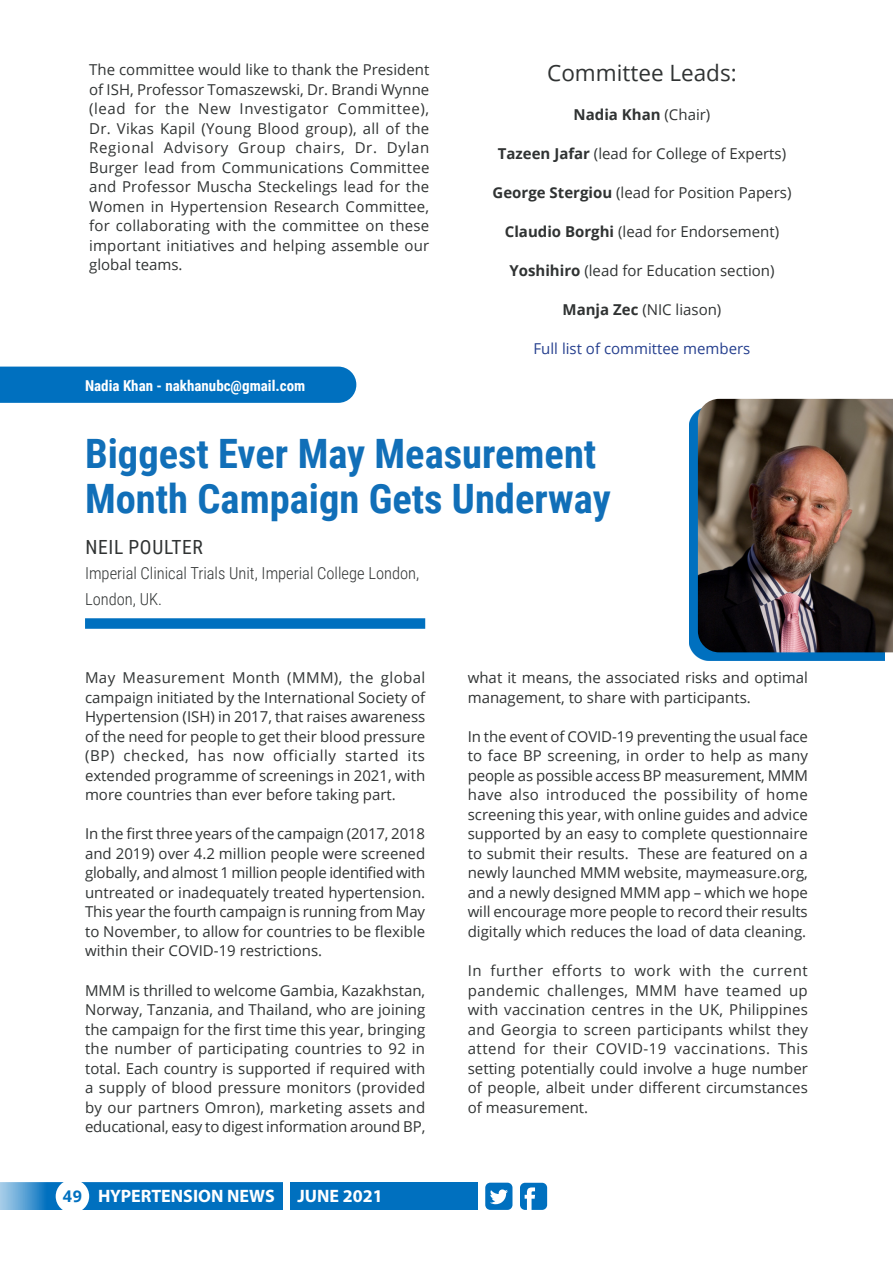
<style>
.page{position:relative;width:893px;height:1263px;background:#fff}
.page>*{position:absolute;margin:0;border:0;box-sizing:border-box;transform-origin:0 0}
.Sub_Heading_1{font:700 40.5px/45px "Roboto Condensed";color:#116fb8}
.Body_text_justified{font:22.5px "Open Sans";color:#303333}
.Author_-_Name{font:19.5px "Roboto Condensed";letter-spacing:.035em;color:#303333}
.t1{font:700 18px "Myriad Pro";color:#fff}
.Author_-_NO_LINE{font:300 16.5px "Roboto Condensed";color:#303333}
.Author_-_Position_ti{font:300 16.5px "Roboto Condensed";color:#303333}
.Body_text_justified-2{font:15px/19.5px "Open Sans";color:#303333;text-align:justify}
.Author___Email_-_BLU{font:700 15px "Roboto Condensed";color:#fff}
.Body_text_justified-3{font:15px "Open Sans";color:#253f8e}
.Body_text_justified-4{font:700 15px "Open Sans";color:#303333}
.s1{font-weight:400}
.s2{font-weight:700}
.s3{font-family:"Open Sans";font-size:16.2px;color:#0070bf}
</style>
<div class="page">
<div style="left:290px;top:1183px;width:188px;height:27px;background:#0070bf"></div>
<svg style="left:0;top:1183px;width:283px;height:27px;background:#1179c3"></svg>
<div style="left:56px;top:1179px;width:33px;height:34px;background:#fff;border-radius:50%"></div>
<svg style="left:485px;top:1183px;width:27px;height:27px"></svg>
<svg style="left:520px;top:1183px;width:27px;height:27px"></svg>
<div style="left:0;top:367px;width:356px;height:36px;background:#0070bf"></div>
<div style="left:85px;top:618px;width:340px;height:11px;background:#0070bf"></div>
<div style="left:689px;top:407px;width:196px;height:254px;background:#0070bf"></div>
<img style="left:698px;top:399px;width:195px;height:253px">
<p class="Body_text_justified-2" style="left:89px;top:60px;width:342px">The committee would like to thank the President of ISH, Professor Tomaszewski, Dr. Brandi Wynne (lead for the New Investigator Committee), Dr. Vikas Kapil (Young Blood group), all of the Regional Advisory Group chairs, Dr. Dylan Burger lead from Communications Committee and Professor Muscha Steckelings lead for the Women in Hypertension Research Committee, for collaborating with the committee on these important initiatives and helping assemble our global teams.</p>
<p class="Body_text_justified" style="left:547px;top:57px;width:191px">Committee Leads:</p>
<p class="Body_text_justified-4" style="left:574px;top:104px;width:138px">Nadia Khan <span class="s1">(Chair)</span></p>
<p class="Body_text_justified-2" style="left:498px;top:144px;width:290px"><span class="s2">Tazeen Jafar</span> (lead for College of Experts)</p>
<p class="Body_text_justified-2" style="left:493px;top:183px;width:300px"><span class="s2">George Stergiou</span> (lead for Position Papers)</p>
<p class="Body_text_justified-2" style="left:505px;top:222px;width:276px"><span class="s2">Claudio Borghi</span> (lead for Endorsement)</p>
<p class="Body_text_justified-2" style="left:509px;top:261px;width:267px"><span class="s2">Yoshihiro</span> (lead for Education section)</p>
<p class="Body_text_justified-2" style="left:563px;top:300px;width:160px"><span class="s2">Manja Zec</span> (NIC liason)</p>
<p class="Body_text_justified-3" style="left:534px;top:339px;width:218px">Full list of committee members</p>
<p class="Author___Email_-_BLU" style="left:85px;top:375px;width:222px">Nadia Khan - nakhanubc@gmail.com</p>
<p class="Sub_Heading_1" style="left:85px;top:430px;width:527px">Biggest Ever May Measurement<br>Month Campaign Gets Underway</p>
<p class="Author_-_Name" style="left:85px;top:533px;width:119px">NEIL POULTER</p>
<p class="Author_-_NO_LINE" style="left:85px;top:562px;width:336px">Imperial Clinical Trials Unit, Imperial College London,</p>
<p class="Author_-_Position_ti" style="left:85px;top:587px;width:79px">London, UK.</p>
<p class="Body_text_justified-2" style="left:85px;top:668px;width:342px">May Measurement Month (MMM), the global campaign initiated by the International Society of Hypertension (ISH) in 2017, that raises awareness of the need for people to get their blood pressure (BP) checked, has now officially started its extended programme of screenings in 2021, with more countries than ever before taking part.</p>
<p class="Body_text_justified-2" style="left:85px;top:824px;width:342px">In the first three years of the campaign (2017, 2018 and 2019) over 4.2 million people were screened globally, and almost 1 million people identified with untreated or inadequately treated hypertension.<br>This year the fourth campaign is running from May to November, to allow for countries to be flexible within their COVID-19 restrictions.</p>
<p class="Body_text_justified-2" style="left:85px;top:980px;width:342px">MMM is thrilled to welcome Gambia, Kazakhstan, Norway, Tanzania, and Thailand, who are joining the campaign for the first time this year, bringing the number of participating countries to 92 in total. Each country is supported if required with a supply of blood pressure monitors (provided by our partners Omron), marketing assets and educational, easy to digest information around BP,</p>
<p class="t1" style="left:63px;top:1184px;width:213px"><span class="s3">49</span> HYPERTENSION NEWS</p>
<p class="t1" style="left:297px;top:1184px;width:87px">JUNE 2021</p>
<p class="Body_text_justified-2" style="left:468px;top:668px;width:342px">what it means, the associated risks and optimal management, to share with participants.</p>
<p class="Body_text_justified-2" style="left:468px;top:726px;width:342px">In the event of COVID-19 preventing the usual face to face BP screening, in order to help as many people as possible access BP measurement, MMM have also introduced the possibility of home screening this year, with online guides and advice supported by an easy to complete questionnaire to submit their results. These are featured on a newly launched MMM website, maymeasure.org, and a newly designed MMM app – which we hope will encourage more people to record their results digitally which reduces the load of data cleaning.</p>
<p class="Body_text_justified-2" style="left:468px;top:960px;width:342px">In further efforts to work with the current pandemic challenges, MMM have teamed up with vaccination centres in the UK, Philippines and Georgia to screen participants whilst they attend for their COVID-19 vaccinations. This setting potentially could involve a huge number of people, albeit under different circumstances of measurement.</p>
</div>
